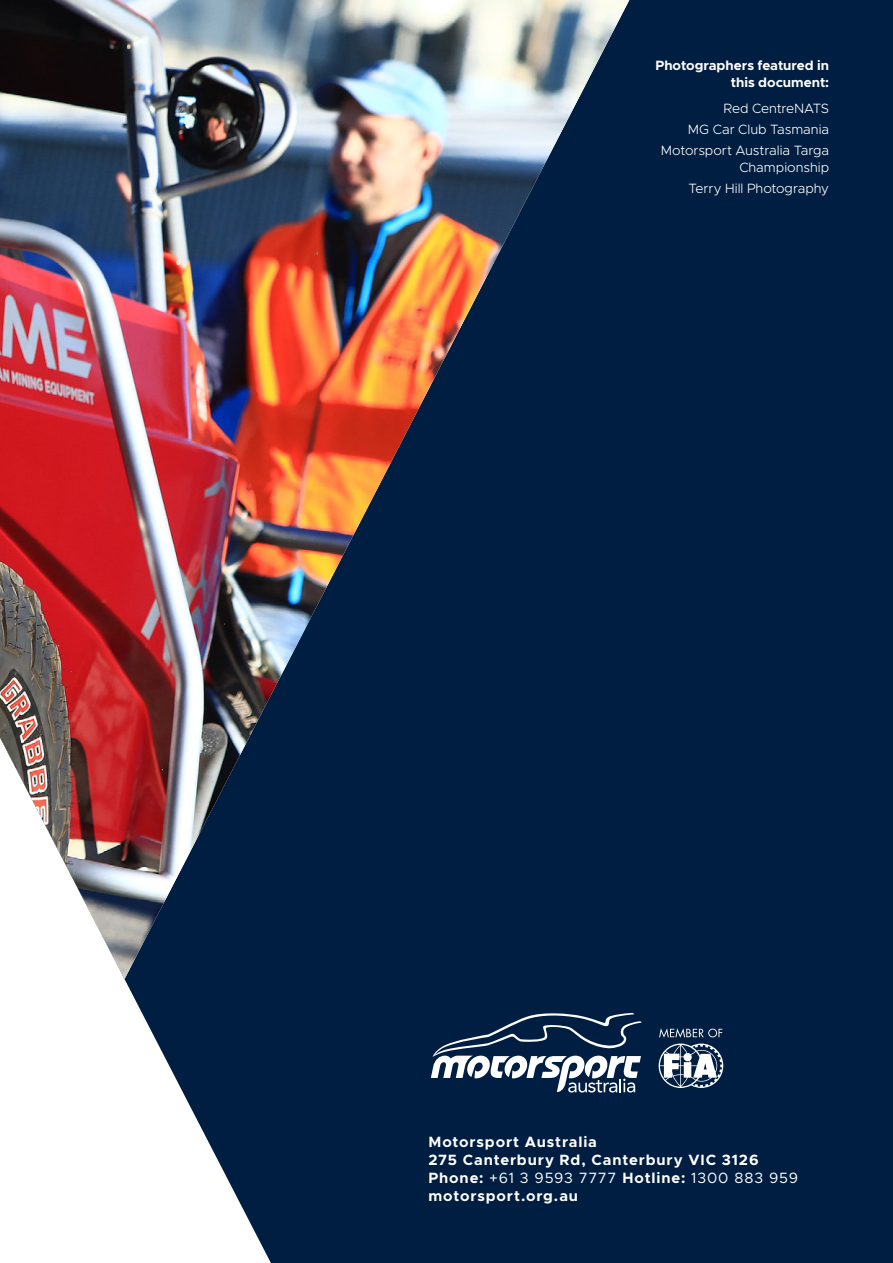
<style>
.page{position:relative;width:893px;height:1263px;background:#001e41}
.page>*{position:absolute;margin:0;border:0;box-sizing:border-box;transform-origin:0 0}
.t1{font:700 15px/17.9px "Metropolis";letter-spacing:.06em;color:#fff}
.t2{font:300 13.5px/17px "Metropolis";letter-spacing:-.005em;color:#fff;text-align:right}
.t3{font:700 13.5px/17px "Metropolis";color:#fff;text-align:right}
.s1{font-weight:400}
</style>
<div class="page">
<svg style="left:0;top:979px;width:271px;height:284px;fill:#fff"></svg>
<img style="left:0;top:0;width:629px;height:979px">
<svg style="left:431px;top:1012px;width:211px;height:80px"></svg>
<svg style="left:659px;top:1028px;width:63px;height:9px"></svg>
<svg style="left:659px;top:1043px;width:64px;height:45px"></svg>
<p class="t3" style="left:656px;top:57px;width:175px">Photographers featured in this document:</p>
<p class="t2" style="left:723px;top:100px;width:107px">Red CentreNATS</p>
<p class="t2" style="left:688px;top:121px;width:143px">MG Car Club Tasmania</p>
<p class="t2" style="left:661px;top:142px;width:170px">Motorsport Australia Targa<br>Championship</p>
<p class="t2" style="left:688px;top:180px;width:142px">Terry Hill Photography</p>
<p class="t1" style="left:428px;top:1133px;width:371px">Motorsport Australia<br>275 Canterbury Rd, Canterbury VIC 3126<br>Phone: <span class="s1">+61 3 9593 7777</span> Hotline: <span class="s1">1300 883 959 </span>motorsport.org.au</p>
</div>
